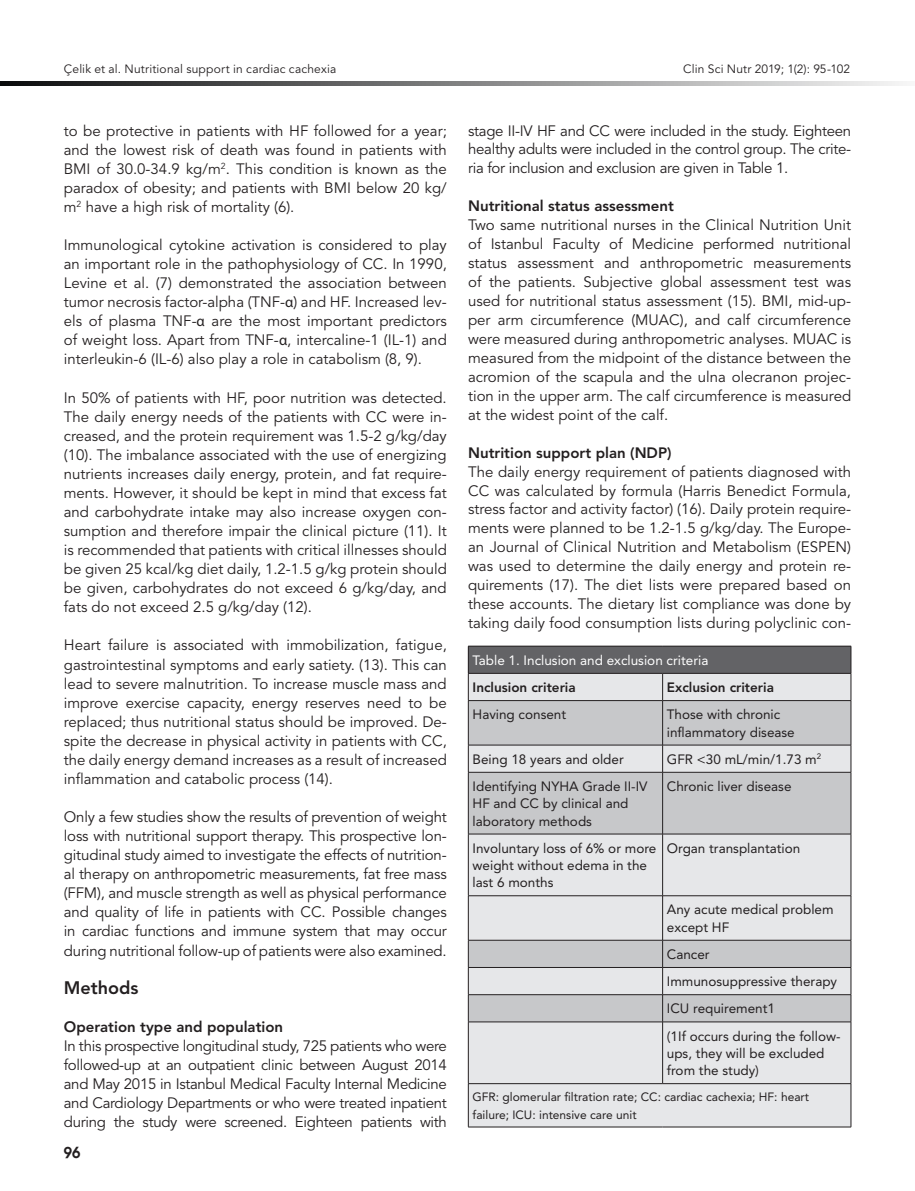
<style>
.page{position:relative;width:915px;height:1191px;background:#fff}
.page>*{position:absolute;margin:0;border:0;box-sizing:border-box;transform-origin:0 0}
.t1{font:800 18px "Avenir LT Std";color:#231f20}
.t2{font:15px/19px "Avenir LT Std";color:#231f20;text-align:justify}
.t3{font:800 15px "Avenir LT Std";color:#231f20}
.zz_Uroloji_running{font:15px "Avant Garde Turk B";color:#231f20}
.poster_kurum{font:13.5px/17.2px "Avenir LT Std";color:#231f20}
.poster_kurum-2{font:13.5px "Avenir LT Std";color:#fff}
.poster_kurum-3{font:800 13.5px "Avenir LT Std";color:#231f20}
.poster_kurum-4{font:12px/17.2px "Avenir LT Std";color:#231f20}
.zz_Uroloji_running-2{font:12px "Avenir LT Std";letter-spacing:.015em;color:#231f20}
.s1{font-family:"Myriad Pro"}
</style>
<div class="page">
<div style="left:468px;top:646px;width:382px;height:27px;background:#636366"></div>
<div style="left:469px;top:674px;width:381px;height:452px;background:#e6e7e9"></div>
<svg style="left:469px;top:701px;width:381px;height:320px;background:#d5d6d8"></svg>
<svg style="left:662px;top:674px;width:1px;height:26px"></svg>
<hr style="left:662px;top:701px;width:1px;height:44px;background:#231f20">
<svg style="left:662px;top:746px;width:1px;height:26px"></svg>
<hr style="left:662px;top:772px;width:1px;height:62px;background:#231f20">
<hr style="left:662px;top:834px;width:1px;height:61px;background:#231f20">
<hr style="left:468px;top:895px;width:194px;height:1px;background:#231f20">
<hr style="left:662px;top:895px;width:188px;height:1px;background:#231f20">
<hr style="left:662px;top:896px;width:1px;height:44px;background:#231f20">
<svg style="left:662px;top:941px;width:1px;height:80px"></svg>
<hr style="left:662px;top:1022px;width:1px;height:61px;background:#231f20">
<svg style="left:468px;top:746px;width:1px;height:26px"></svg>
<svg style="left:850px;top:745px;width:1px;height:27px"></svg>
<hr style="left:468px;top:834px;width:1px;height:61px;background:#231f20">
<hr style="left:850px;top:834px;width:1px;height:61px;background:#231f20">
<hr style="left:468px;top:896px;width:1px;height:44px;background:#231f20">
<hr style="left:850px;top:896px;width:1px;height:44px;background:#231f20">
<hr style="left:468px;top:1022px;width:1px;height:61px;background:#231f20">
<hr style="left:850px;top:1022px;width:1px;height:61px;background:#231f20">
<hr style="left:468px;top:646px;width:194px;height:1px;background:#231f20">
<svg style="left:468px;top:646px;width:1px;height:54px"></svg>
<hr style="left:662px;top:646px;width:188px;height:1px;background:#231f20">
<svg style="left:850px;top:646px;width:1px;height:54px"></svg>
<hr style="left:468px;top:673px;width:194px;height:1px;background:#231f20">
<hr style="left:662px;top:673px;width:188px;height:1px;background:#231f20">
<hr style="left:468px;top:700px;width:194px;height:1px;background:#231f20">
<hr style="left:468px;top:701px;width:1px;height:44px;background:#231f20">
<hr style="left:662px;top:700px;width:188px;height:1px;background:#231f20">
<hr style="left:850px;top:701px;width:1px;height:44px;background:#231f20">
<hr style="left:468px;top:745px;width:194px;height:1px;background:#231f20">
<hr style="left:662px;top:745px;width:188px;height:1px;background:#231f20">
<hr style="left:468px;top:772px;width:194px;height:1px;background:#231f20">
<hr style="left:468px;top:772px;width:1px;height:62px;background:#231f20">
<hr style="left:662px;top:772px;width:188px;height:1px;background:#231f20">
<hr style="left:850px;top:772px;width:1px;height:62px;background:#231f20">
<hr style="left:468px;top:833px;width:194px;height:1px;background:#231f20">
<hr style="left:662px;top:833px;width:188px;height:1px;background:#231f20">
<hr style="left:468px;top:1083px;width:194px;height:1px;background:#231f20">
<hr style="left:468px;top:1083px;width:1px;height:43px;background:#231f20">
<hr style="left:662px;top:1083px;width:188px;height:1px;background:#231f20">
<hr style="left:850px;top:1083px;width:1px;height:43px;background:#231f20">
<hr style="left:468px;top:1126px;width:194px;height:1px;background:#231f20">
<hr style="left:662px;top:1126px;width:188px;height:1px;background:#231f20">
<hr style="left:468px;top:940px;width:194px;height:1px;background:#231f20">
<hr style="left:662px;top:940px;width:188px;height:1px;background:#231f20">
<hr style="left:468px;top:967px;width:194px;height:1px;background:#231f20">
<hr style="left:662px;top:967px;width:188px;height:1px;background:#231f20">
<hr style="left:468px;top:994px;width:194px;height:1px;background:#231f20">
<svg style="left:468px;top:940px;width:1px;height:81px"></svg>
<hr style="left:662px;top:994px;width:188px;height:1px;background:#231f20">
<svg style="left:850px;top:940px;width:1px;height:81px"></svg>
<hr style="left:468px;top:1021px;width:194px;height:1px;background:#231f20">
<hr style="left:662px;top:1021px;width:188px;height:1px;background:#231f20">
<svg style="left:0;top:81px;width:903px;height:5px;background:#7e7f7f"></svg>
<p class="zz_Uroloji_running-2" style="left:64px;top:61px;width:274px">Çelik et al. Nutritional support in cardiac cachexia</p>
<p class="zz_Uroloji_running-2" style="left:683px;top:61px;width:168px">Clin Sci Nutr 2019; 1(2): 95-102</p>
<p class="t2" style="left:64px;top:121px;width:384px">to be protective in patients with HF followed for a year; and the lowest risk of death was found in patients with BMI of 30.0-34.9 kg/m<sup>2</sup>. This condition is known as the paradox of obesity; and patients with BMI below 20 kg/ m<sup>2</sup> have a high risk of mortality (6).</p>
<p class="t2" style="left:64px;top:235px;width:384px">Immunological cytokine activation is considered to play an important role in the pathophysiology of CC. In 1990, Levine et al. (7) demonstrated the association between tumor necrosis factor-alpha (TNF-<span class="s1">α</span>) and HF. Increased lev&shy;els of plasma TNF-<span class="s1">α</span> are the most important predictors of weight loss. Apart from TNF-<span class="s1">α</span>, intercaline-1 (IL-1) and interleukin-6 (IL-6) also play a role in catabolism (8, 9).</p>
<p class="t2" style="left:64px;top:388px;width:384px">In 50% of patients with HF, poor nutrition was detected.<br>The daily energy needs of the patients with CC were in&shy;creased, and the protein requirement was 1.5-2 g/kg/day (10). The imbalance associated with the use of energizing nutrients increases daily energy, protein, and fat require&shy;ments. However, it should be kept in mind that excess fat and carbohydrate intake may also increase oxygen con&shy;sumption and therefore impair the clinical picture (11). It is recommended that patients with critical illnesses should be given 25 kcal/kg diet daily, 1.2-1.5 g/kg protein should be given, carbohydrates do not exceed 6 g/kg/day, and fats do not exceed 2.5 g/kg/day (12).</p>
<p class="t2" style="left:64px;top:636px;width:384px">Heart failure is associated with immobilization, fatigue, gastrointestinal symptoms and early satiety. (13). This can lead to severe malnutrition. To increase muscle mass and improve exercise capacity, energy reserves need to be replaced; thus nutritional status should be improved. De&shy;spite the decrease in physical activity in patients with CC, the daily energy demand increases as a result of increased inflammation and catabolic process (14).</p>
<p class="t2" style="left:64px;top:807px;width:384px">Only a few studies show the results of prevention of weight loss with nutritional support therapy. This prospective lon&shy;gitudinal study aimed to investigate the effects of nutrition&shy;al therapy on anthropometric measurements, fat free mass (FFM), and muscle strength as well as physical performance and quality of life in patients with CC. Possible changes in cardiac functions and immune system that may occur during nutritional follow-up of patients were also examined.</p>
<p class="t1" style="left:64px;top:976px;width:76px">Methods</p>
<p class="t3" style="left:64px;top:1017px;width:221px">Operation type and population</p>
<p class="t2" style="left:64px;top:1036px;width:384px">In this prospective longitudinal study, 725 patients who were followed-up at an outpatient clinic between August 2014 and May 2015 in Istanbul Medical Faculty Internal Medicine and Cardiology Departments or who were treated inpatient during the study were screened. Eighteen patients with</p>
<p class="zz_Uroloji_running" style="left:64px;top:1142px;width:18px">96</p>
<p class="t2" style="left:468px;top:121px;width:384px">stage II-IV HF and CC were included in the study. Eighteen healthy adults were included in the control group. The crite&shy;ria for inclusion and exclusion are given in Table 1.</p>
<p class="t3" style="left:468px;top:197px;width:207px">Nutritional status assessment</p>
<p class="t2" style="left:468px;top:216px;width:384px">Two same nutritional nurses in the Clinical Nutrition Unit of Istanbul Faculty of Medicine performed nutritional status assessment and anthropometric measurements of the patients. Subjective global assessment test was used for nutritional status assessment (15). BMI, mid-up&shy;per arm circumference (MUAC), and calf circumference were measured during anthropometric analyses. MUAC is measured from the midpoint of the distance between the acromion of the scapula and the ulna olecranon projec&shy;tion in the upper arm. The calf circumference is measured at the widest point of the calf.</p>
<p class="t3" style="left:468px;top:443px;width:205px">Nutrition support plan (NDP)</p>
<p class="t2" style="left:468px;top:462px;width:384px">The daily energy requirement of patients diagnosed with CC was calculated by formula (Harris Benedict Formula, stress factor and activity factor) (16). Daily protein require&shy;ments were planned to be 1.2-1.5 g/kg/day. The Europe&shy;an Journal of Clinical Nutrition and Metabolism (ESPEN) was used to determine the daily energy and protein re&shy;quirements (17). The diet lists were prepared based on these accounts. The dietary list compliance was done by taking daily food consumption lists during polyclinic con-</p>
<p class="poster_kurum-2" style="left:472px;top:652px;width:237px">Table 1. Inclusion and exclusion criteria</p>
<p class="poster_kurum-3" style="left:472px;top:679px;width:105px">Inclusion criteria</p>
<p class="poster_kurum-3" style="left:666px;top:679px;width:109px">Exclusion criteria</p>
<p class="poster_kurum" style="left:472px;top:706px;width:95px">Having consent</p>
<p class="poster_kurum" style="left:666px;top:706px;width:129px">Those with chronic inflammatory disease</p>
<p class="poster_kurum" style="left:472px;top:750px;width:153px">Being 18 years and older</p>
<p class="poster_kurum" style="left:666px;top:750px;width:156px">GFR &lt;30 mL/min/1.73 m<sup>2</sup></p>
<p class="poster_kurum" style="left:472px;top:777px;width:176px">Identifying NYHA Grade II-IV<br>HF and CC by clinical and laboratory methods</p>
<p class="poster_kurum" style="left:666px;top:777px;width:126px">Chronic liver disease</p>
<p class="poster_kurum" style="left:472px;top:839px;width:185px">Involuntary loss of 6% or more weight without edema in the last 6 months</p>
<p class="poster_kurum" style="left:666px;top:839px;width:135px">Organ transplantation</p>
<p class="poster_kurum" style="left:666px;top:901px;width:168px">Any acute medical problem except HF</p>
<p class="poster_kurum" style="left:666px;top:945px;width:44px">Cancer</p>
<p class="poster_kurum" style="left:666px;top:973px;width:172px">Immunosuppressive therapy</p>
<p class="poster_kurum" style="left:666px;top:1000px;width:110px">ICU requirement1</p>
<p class="poster_kurum" style="left:666px;top:1027px;width:175px">(1If occurs during the follow&shy;ups, they will be excluded from the study)</p>
<p class="poster_kurum-4" style="left:472px;top:1088px;width:338px">GFR: glomerular filtration rate; CC: cardiac cachexia; HF: heart failure; ICU: intensive care unit</p>
</div>
